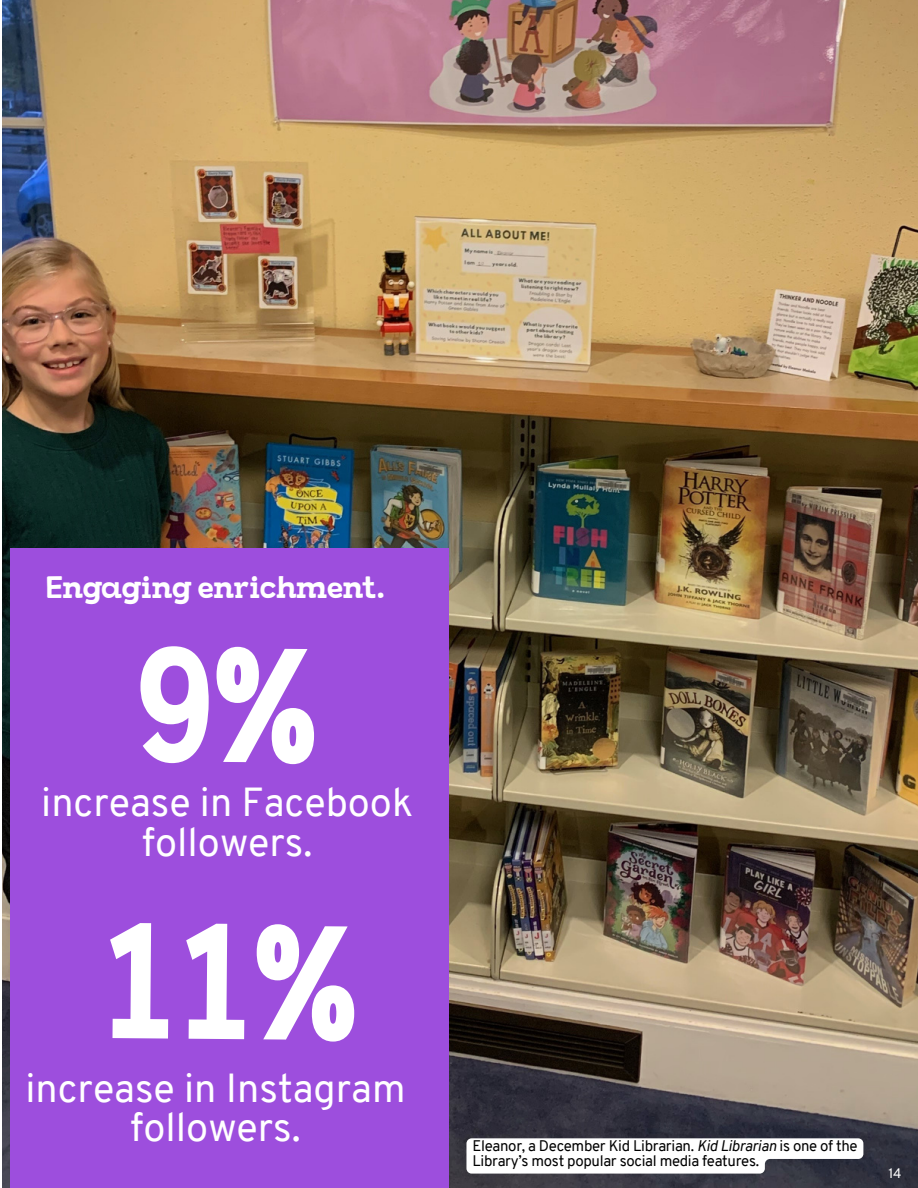
<style>
.page{position:relative;width:918px;height:1188px;background:#fff}
.page>*{position:absolute;margin:0;border:0;box-sizing:border-box;transform-origin:0 0}
.t1{font:700 162.3px "Cloud Cond";color:#fff}
.t2{font:39.6px/39.3px "Overpass";color:#fff;text-align:center}
.t3{font:31.2px "Marty Two";color:#fff}
.t4{font:15px/14.7px "Overpass";letter-spacing:-.02em;color:#000}
.t5{font:13.5px "Overpass";color:#fff}
.s1{font-style:italic}
</style>
<div class="page">
<img style="left:3px;top:0;width:915px;height:1188px">
<div style="left:11px;top:548px;width:438px;height:640px;background:#9d4edd"></div>
<svg style="left:466px;top:1138px;width:397px;height:36px"></svg>
<h3 class="t3" style="left:46px;top:575px;width:340px">Engaging enrichment.</h3>
<h2 class="t1" style="left:135px;top:643px;width:186px">9%</h2>
<h1 class="t2" style="left:41px;top:787px;width:373px">increase in Facebook followers.</h1>
<p class="t1" style="left:99px;top:920px;width:262px">11%</p>
<p class="t2" style="left:26px;top:1073px;width:381px">increase in Instagram followers.</p>
<h1 class="t4" style="left:472px;top:1140px;width:387px">Eleanor, a December Kid Librarian. <span class="s1">Kid Librarian</span> is one of the<br>Library’s most popular social media features.</h1>
<h2 class="t5" style="left:888px;top:1168px;width:15px">14</h2>
</div>
